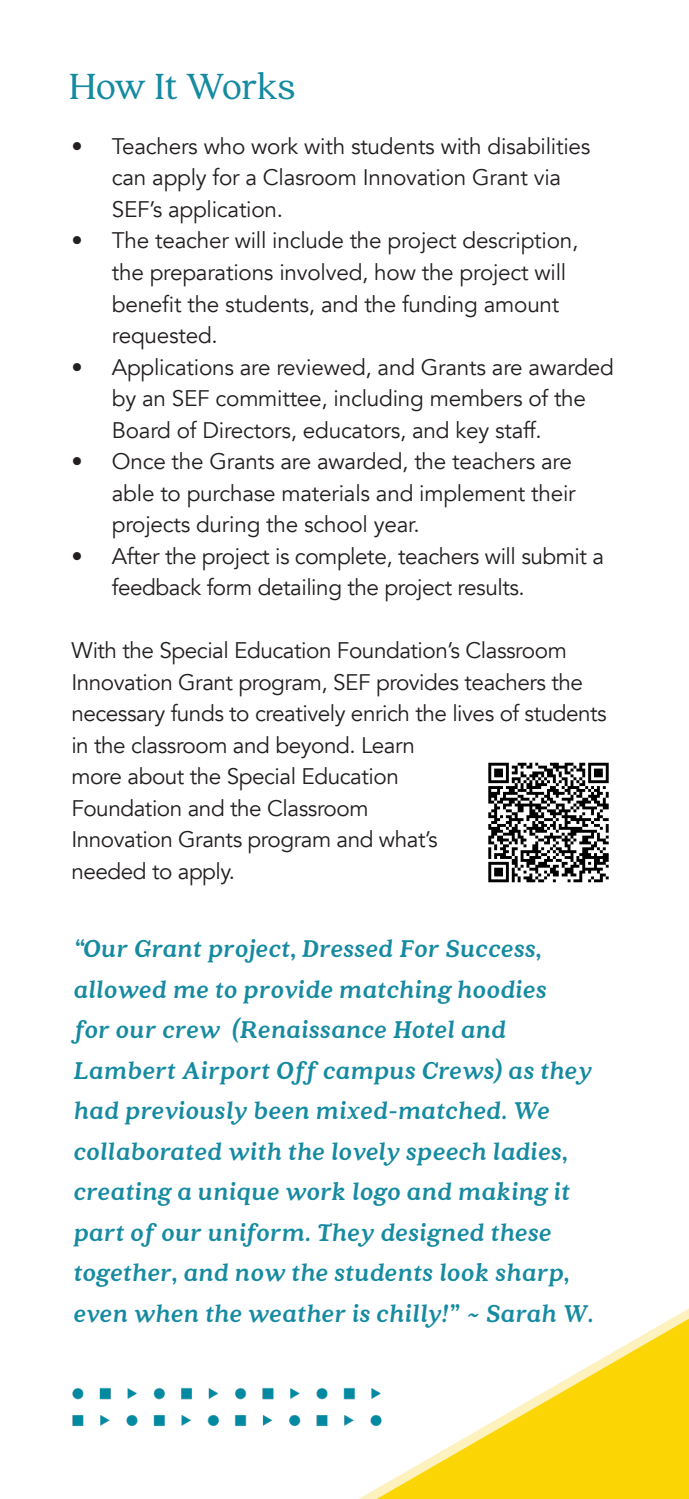
<style>
.page{position:relative;width:689px;height:1499px;background:#fff}
.page>*{position:absolute;margin:0;border:0;box-sizing:border-box;transform-origin:0 0}
.t1{font:40.5px "Quincy CF";letter-spacing:-.01em;color:#158aa1}
.t2{font:italic 900 27px/40.5px "Quincy CF";letter-spacing:.02em;color:#158aa1}
.t3{font:22.5px/31.5px "Avenir";letter-spacing:-.01em;color:#231f20}
</style>
<div class="page">
<img style="left:488px;top:762px;width:121px;height:121px">
<svg style="left:361px;top:1309px;width:327px;height:189px"></svg>
<img style="left:72px;top:1374px;width:328px;height:64px">
<p class="t1" style="left:69px;top:63px;width:227px">How It Works</p>
<p class="t3" style="left:112px;top:131px;width:480px;text-indent:-41px">• Teachers who work with students with disabilities can apply for a Clasroom Innovation Grant via<br>SEF’s application.</p>
<p class="t3" style="left:112px;top:225px;width:468px;text-indent:-41px">• The teacher will include the project description, the preparations involved, how the project will benefit the students, and the funding amount requested.</p>
<p class="t3" style="left:112px;top:351px;width:503px;text-indent:-41px">• Applications are reviewed, and Grants are awarded by an SEF committee, including members of the<br>Board of Directors, educators, and key staff.</p>
<p class="t3" style="left:112px;top:446px;width:465px;text-indent:-41px">• Once the Grants are awarded, the teachers are able to purchase materials and implement their projects during the school year.</p>
<p class="t3" style="left:112px;top:540px;width:493px;text-indent:-41px">• After the project is complete, teachers will submit a feedback form detailing the project results.</p>
<p class="t3" style="left:71px;top:635px;width:537px">With the Special Education Foundation’s Classroom Innovation Grant program, SEF provides teachers the necessary funds to creatively enrich the lives of students in the classroom and beyond. Learn<br>more about the Special Education<br>Foundation and the Classroom<br>Innovation Grants program and what’s<br>needed to apply.</p>
<p class="t2" style="left:74px;top:929px;width:521px">“Our Grant project, Dressed For Success, allowed me to provide matching hoodies<br>for our crew (Renaissance Hotel and Lambert Airport Off campus Crews) as they had previously been mixed-matched. We collaborated with the lovely speech ladies, creating a unique work logo and making it part of our uniform. They designed these together, and now the students look sharp, even when the weather is chilly!” ~ Sarah W.</p>
</div>
